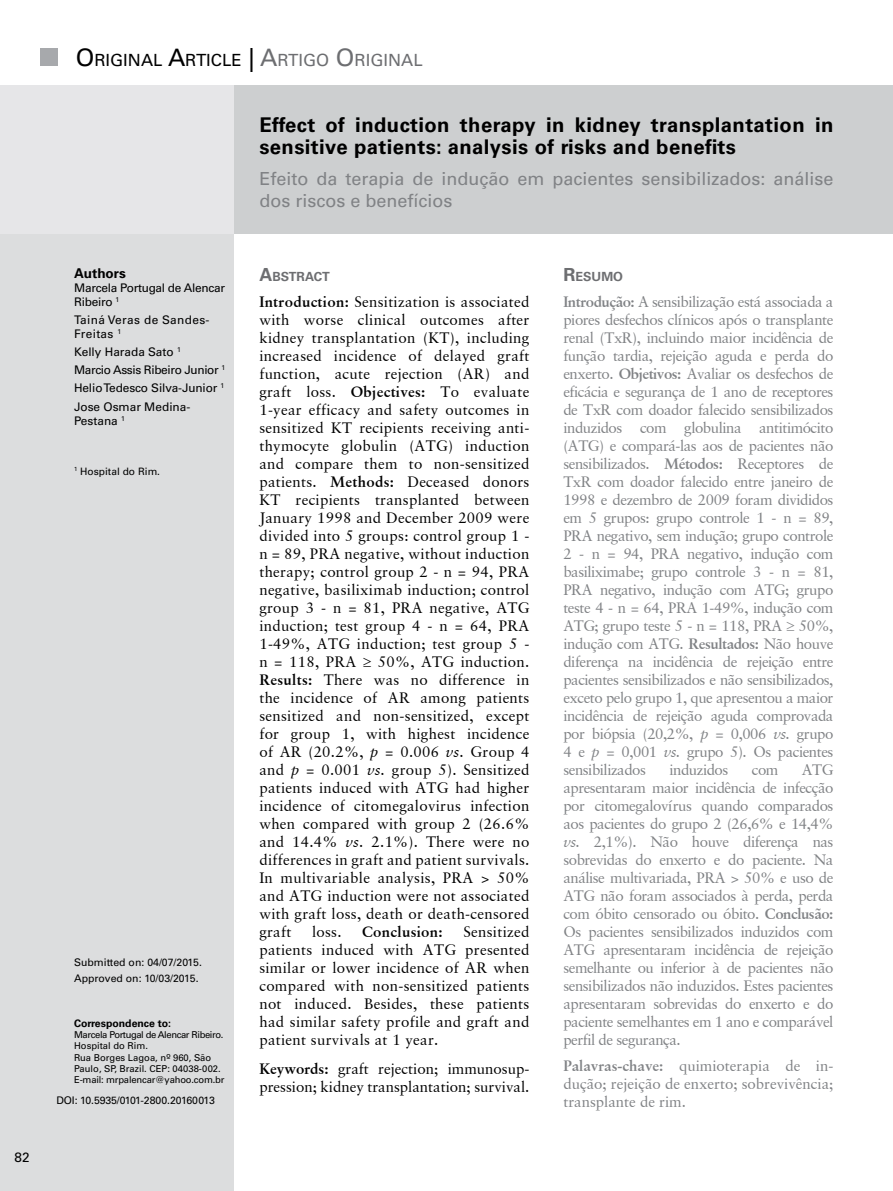
<style>
.page{position:relative;width:893px;height:1191px;background:#fff}
.page>*{position:absolute;margin:0;border:0;box-sizing:border-box;transform-origin:0 0}
.t1{font:700 20.25px/22.5px "Univers LT Std";letter-spacing:.02em;color:#000}
.t2{font:18px/21.6px "Univers LT Std";color:#808285}
.t3{font:16.8px "Univers LT Std";color:#000}
.t4{font:15px/18px "Garamond Retrospective S Si";letter-spacing:-.03em;color:#808285;text-align:justify}
.t5{font:15px/18px "Garamond Retrospective S Si";letter-spacing:.02em;color:#000;text-align:justify}
.t6{font:15px/18px "Garamond Retrospective S Si";color:#000}
.t7{font:700 15px "Garamond Retrospective S Si";letter-spacing:.02em;color:#000}
.t8{font:13.5px "Univers 65 Bold";color:#000}
.t9{font:13.5px "Univers LT Std";color:#000}
.t10{font:700 12.6px "Univers LT Std";color:#6d6e71}
.t11{font:11.85px/18.1px "Univers LT Std";letter-spacing:-.01em;color:#000}
.t12{font:11.85px/14px "Univers LT Std";letter-spacing:.03em;color:#000}
.t13{font:10.5px/15.6px "Univers LT Std";letter-spacing:-.01em;color:#000}
.t14{font:700 10.5px "Univers LT Std";color:#000}
.t15{font:10.2px "Univers LT Std";color:#000}
.t16{font:9.45px/11.4px "Univers LT Std";letter-spacing:-.02em;color:#000}
.s1{font-size:24px}
.s2{font-size:24px;color:#6d6e71}
.s3{color:#6d6e71}
.s4{font-family:"Swiss 721 BT"}
.s5{font-size:18px}
.s6{font-weight:700}
.s7{font-style:italic}
</style>
<div class="page">
<div style="left:40px;top:49px;width:17px;height:17px;background:#a7a9ac"></div>
<div style="left:0;top:85px;width:234px;height:1106px;background:#dcddde"></div>
<div style="left:0;top:85px;width:893px;height:149px;background:linear-gradient(to right,#e2e2e4,#c5c8c8)"></div>
<p class="t9" style="left:15px;top:1149px;width:17px">82</p>
<p class="t3" style="left:76px;top:50px;width:349px"><span class="s1">O</span>RIGINAL <span class="s1">A</span>RTICLE <span class="s1">|</span> <span class="s2">A</span><span class="s3">RTIGO</span> <span class="s2">O</span><span class="s3">RIGINAL</span></p>
<p class="t8" style="left:74px;top:265px;width:53px">Authors</p>
<p class="t11" style="left:74px;top:280px;width:153px;line-height:14px">Marcela Portugal de Alencar<br>Ribeiro <sup>1</sup></p>
<p class="t12" style="left:74px;top:313px;width:137px">Tainá Veras de Sandes-<br>Freitas <sup>1</sup></p>
<p class="t11" style="left:74px;top:343px;width:153px">Kelly Harada Sato <sup>1<br></sup>Marcio Assis Ribeiro Junior <sup>1<br></sup>Helio Tedesco Silva-Junior <sup>1<br></sup>Jose Osmar Medina-</p>
<p class="t11" style="left:74px;top:411px;width:52px">Pestana <sup>1</sup></p>
<p class="t15" style="left:74px;top:465px;width:88px"><sup>1</sup> Hospital do Rim.</p>
<p class="t13" style="left:74px;top:954px;width:129px">Submitted on: 04/07/2015.<br>Approved on: 10/03/2015.</p>
<p class="t14" style="left:74px;top:1016px;width:99px">Correspondence to:</p>
<p class="t16" style="left:74px;top:1029px;width:152px">Marcela Portugal de Alencar Ribeiro.<br>Hospital do Rim.<br>Rua Borges Lagoa, n<span class="s4">º</span> 960, São<br>Paulo, SP, Brazil. CEP: 04038-002.<br>E-mail: mrpalencar@yahoo.com.br</p>
<p class="t13" style="left:56px;top:1092px;width:160px">DOI: 10.5935/0101-2800.20160013</p>
<h1 class="t1" style="left:259px;top:113px;width:576px">Effect of induction therapy in kidney transplantation in sensitive patients: analysis of risks and benefits</h1>
<p class="t2" style="left:259px;top:168px;width:576px">Efeito da terapia de indução em pacientes sensibilizados: análise dos riscos e benefícios</p>
<p class="t10" style="left:259px;top:269px;width:72px"><span class="s5">A</span>BSTRACT</p>
<p class="t5" style="left:259px;top:293px;width:272px"><span class="s6">Introduction:</span> Sensitization is associated with worse clinical outcomes after kidney transplantation (KT), including increased incidence of delayed graft function, acute rejection (AR) and graft loss. <span class="s6">Objectives:</span> To evaluate 1-year efficacy and safety outcomes in sensitized KT recipients receiving anti&shy;thymocyte globulin (ATG) induction and compare them to non-sensitized patients. <span class="s6">Methods:</span> Deceased donors KT recipients transplanted between January 1998 and December 2009 were divided into 5 groups: control group 1 - n = 89, PRA negative, without induction therapy; control group 2 - n = 94, PRA negative, basiliximab induction; control group 3 - n = 81, PRA negative, ATG induction; test group 4 - n = 64, PRA 1-49%, ATG induction; test group 5 - n = 118, PRA ≥ 50%, ATG induction.<br><span class="s6">Results:</span> There was no difference in the incidence of AR among patients sensitized and non-sensitized, except for group 1, with highest incidence of AR (20.2%, <span class="s7">p</span> = 0.006 <span class="s7">vs.</span> Group 4 and <span class="s7">p</span> = 0.001 <span class="s7">vs.</span> group 5). Sensitized patients induced with ATG had higher incidence of citomegalovirus infection when compared with group 2 (26.6% and 14.4% <span class="s7">vs.</span> 2.1%). There were no differences in graft and patient survivals.<br>In multivariable analysis, PRA &gt; 50% and ATG induction were not associated with graft loss, death or death-censored graft</p>
<p class="t5" style="left:259px;top:923px;width:272px;text-indent:204px">Sensitized patients induced with ATG presented similar or lower incidence of AR when compared with non-sensitized patients not induced. Besides, these patients had similar safety profile and graft and patient survivals at 1 year.</p>
<p class="t5" style="left:312px;top:923px;width:31px">loss.</p>
<p class="t7" style="left:362px;top:922px;width:82px">Conclusion:</p>
<p class="t6" style="left:259px;top:1059px;width:271px"><span class="s6">Keywords:</span> graft rejection; immunosup&shy;pression; kidney transplantation; survival.</p>
<p class="t10" style="left:563px;top:269px;width:61px"><span class="s5">R</span>ESUMO</p>
<p class="t4" style="left:563px;top:293px;width:272px"><span class="s6">Introdução:</span> A sensibilização está associada a piores desfechos clínicos após o transplante renal (TxR), incluindo maior incidência de função tardia, rejeição aguda e perda do enxerto. <span class="s6">Objetivos:</span> Avaliar os desfechos de eficácia e segurança de 1 ano de receptores de TxR com doador falecido sensibilizados induzidos com globulina antitimócito (ATG) e compará-las aos de pacientes não sensibilizados. <span class="s6">Métodos:</span> Receptores de TxR com doador falecido entre janeiro de 1998 e dezembro de 2009 foram divididos em 5 grupos: grupo controle 1 - n = 89, PRA negativo, sem indução; grupo controle 2 - n = 94, PRA negativo, indução com basiliximabe; grupo controle 3 - n = 81, PRA negativo, indução com ATG; grupo teste 4 - n = 64, PRA 1-49%, indução com ATG; grupo teste 5 - n = 118, PRA ≥ 50%, indução com ATG. <span class="s6">Resultados:</span> Não houve diferença na incidência de rejeição entre pacientes sensibilizados e não sensibilizados, exceto pelo grupo 1, que apresentou a maior incidência de rejeição aguda comprovada por biópsia (20,2%, <span class="s7">p</span> = 0,006 <span class="s7">vs.</span> grupo 4 e <span class="s7">p</span> = 0,001 <span class="s7">vs.</span> grupo 5). Os pacientes sensibilizados</p>
<p class="t4" style="left:669px;top:761px;width:60px">induzidos</p>
<p class="t4" style="left:752px;top:761px;width:28px">com</p>
<p class="t4" style="left:563px;top:761px;width:272px;text-indent:238px">ATG apresentaram maior incidência de infecção por citomegalovírus quando comparados aos pacientes do grupo 2 (26,6% e 14,4% <span class="s7">vs.</span> 2,1%). Não houve diferença nas sobrevidas do enxerto e do paciente. Na análise multivariada, PRA &gt; 50% e uso de ATG não foram associados à perda, perda com óbito censorado ou óbito. <span class="s6">Conclusão:<br></span>Os pacientes sensibilizados induzidos com ATG apresentaram incidência de rejeição semelhante ou inferior à de pacientes não sensibilizados não induzidos. Estes pacientes apresentaram sobrevidas do enxerto e do paciente semelhantes em 1 ano e comparável perfil de segurança.</p>
<p class="t4" style="left:563px;top:1056px;width:272px"><span class="s6">Palavras-chave:</span> quimioterapia de in&shy;dução; rejeição de enxerto; sobrevivência; transplante de rim.</p>
</div>
